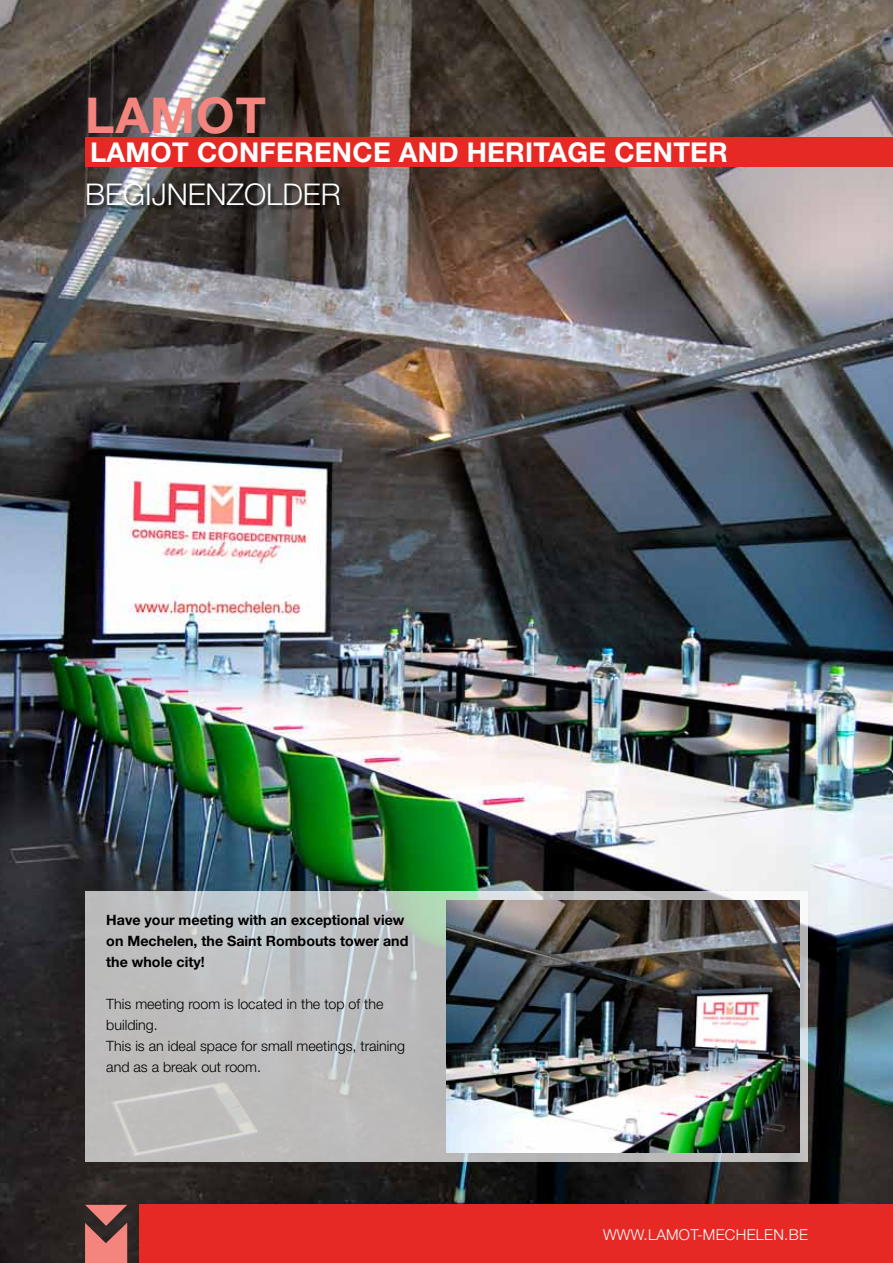
<style>
.page{position:relative;width:893px;height:1263px;background:#fff}
.page>*{position:absolute;margin:0;border:0;box-sizing:border-box;transform-origin:0 0}
.t1{font:700 49.5px "Helvetica Neue";letter-spacing:.02em;color:#f3847e}
.t2{font:300 30px "Helvetica Neue";color:#fff}
.t3{font:700 27.3px "Helvetica Neue";letter-spacing:.01em;color:#fff}
.t4{font:300 15px "Helvetica Neue";letter-spacing:.02em;color:#fff}
.t5{font:300 14.25px/21px "Helvetica Neue";color:#000}
.t6{font:700 14.25px/21px "Helvetica Neue";color:#000}
</style>
<div class="page">
<img style="left:0;top:0;width:893px;height:1263px">
<div style="left:139px;top:1205px;width:754px;height:58px;background:#e72925"></div>
<svg style="left:85px;top:1205px;width:42px;height:58px;background:#b66863"></svg>
<div style="left:88px;top:183px;width:257px;height:28px;background:#000;opacity:.75"></div>
<div style="left:85px;top:137px;width:808px;height:29px;background:#e72925"></div>
<svg style="left:85px;top:891px;width:723px;height:270px;background:#bdbebe"></svg>
<img style="left:446px;top:901px;width:353px;height:251px">
<h1 class="t1" style="left:85px;top:85px;width:182px">lamot</h1>
<h3 class="t3" style="left:90px;top:135px;width:639px">Lamot Conference and heritage center</h3>
<h2 class="t2" style="left:85px;top:176px;width:257px">Begijnenzolder</h2>
<p class="t6" style="left:106px;top:909px;width:304px">Have your meeting with an exceptional view on Mechelen, the Saint Rombouts tower and the whole city!</p>
<p class="t5" style="left:106px;top:993px;width:300px">This meeting room is located in the top of the building.<br>This is an ideal space for small meetings, training and as a break out room.</p>
<p class="t4" style="left:603px;top:1226px;width:15px">www</p>
<p class="t4" style="left:644px;top:1226px;width:166px">.lamot-mechelen.be</p>
</div>
